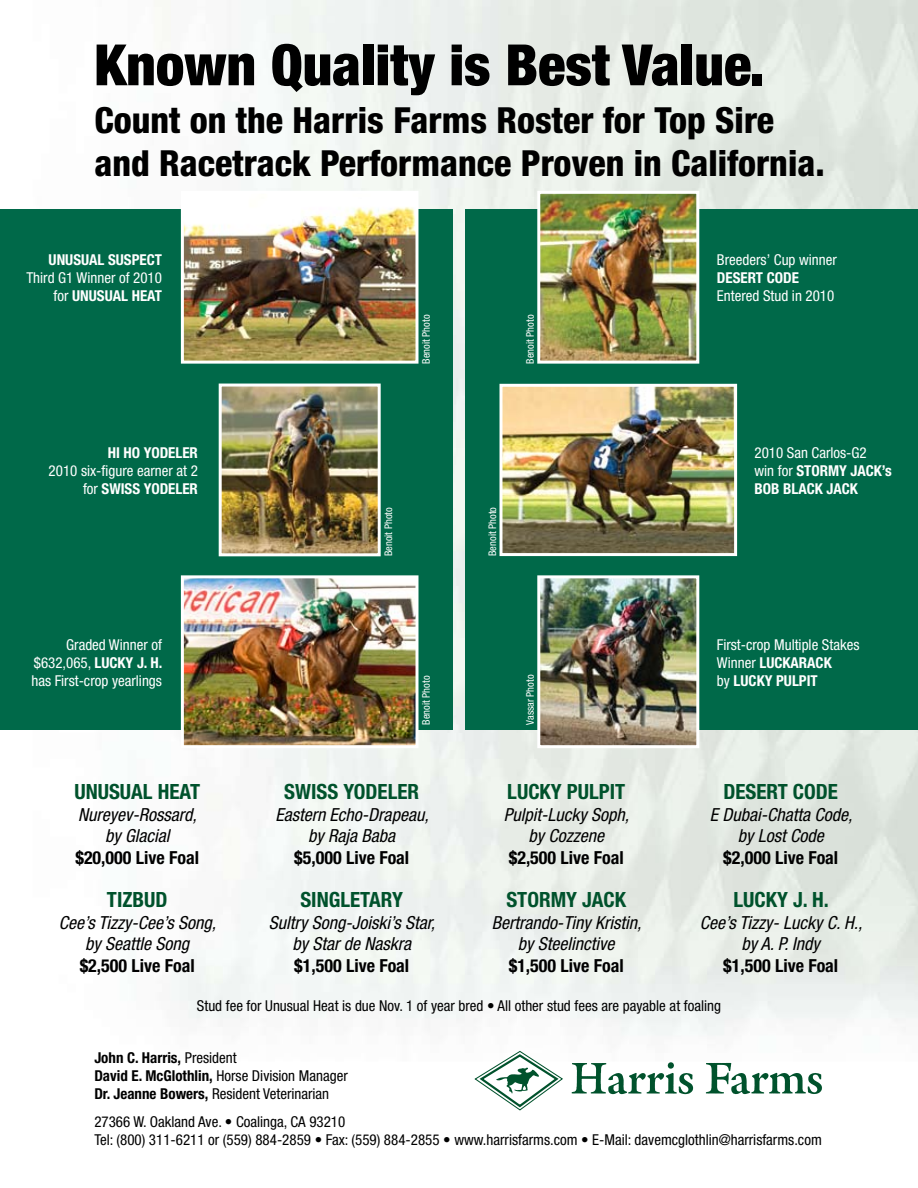
<style>
.page{position:relative;width:918px;height:1188px;background:#fff}
.page>*{position:absolute;margin:0;border:0;box-sizing:border-box;transform-origin:0 0}
.t1{font:900 condensed 57px "Helvetica Neue";color:#000}
.t2{font:800 condensed 36px/43.2px "Helvetica Neue";color:#000}
.t3{font:700 condensed 21px "Helvetica Neue";color:#00522c}
.t4{font:italic condensed 18px/21.6px "Helvetica Neue";color:#000;text-align:center}
.t5{font:700 condensed 18px "Helvetica Neue";color:#000}
.t6{font:condensed 15px/18px "Helvetica Neue";color:#000}
.t7{font:condensed 15px/18px "Helvetica Neue";color:#fff;text-align:right}
.t8{font:700 condensed 15px/18px "Helvetica Neue";color:#fff}
.t9{font:condensed 10.5px "Helvetica Neue";color:#fff}
.s1{font-weight:700}
.s2{font-weight:400}
</style>
<div class="page">
<div style="left:0;top:209px;width:453px;height:521px;background:#006949"></div>
<div style="left:465px;top:209px;width:453px;height:521px;background:#006949"></div>
<svg style="left:706px;top:1063px;width:116px;height:31px"></svg>
<svg style="left:572px;top:1062px;width:121px;height:32px"></svg>
<svg style="left:474px;top:1051px;width:89px;height:60px"></svg>
<img style="left:541px;top:579px;width:154px;height:165px">
<div style="left:537px;top:575px;width:162px;height:173px;border:3px solid #fff"></div>
<img style="left:541px;top:195px;width:154px;height:165px">
<div style="left:537px;top:191px;width:162px;height:173px;border:3px solid #fff"></div>
<img style="left:504px;top:388px;width:229px;height:164px">
<div style="left:500px;top:384px;width:237px;height:172px;border:3px solid #fff"></div>
<img style="left:223px;top:388px;width:154px;height:164px">
<div style="left:219px;top:384px;width:162px;height:172px;border:3px solid #fff"></div>
<img style="left:185px;top:195px;width:229px;height:165px">
<div style="left:181px;top:191px;width:237px;height:173px;border:3px solid #fff"></div>
<img style="left:185px;top:579px;width:229px;height:165px">
<div style="left:181px;top:575px;width:237px;height:173px;border:3px solid #fff"></div>
<h1 class="t1" style="left:94px;top:30px;width:671px">Known Quality is Best Value.</h1>
<h2 class="t2" style="left:94px;top:98px;width:732px">Count on the Harris Farms Roster for Top Sire and Racetrack Performance Proven in California.</h2>
<p class="t8" style="left:49px;top:251px;width:115px">UNUSUAL SUSPECT</p>
<p class="t7" style="left:26px;top:269px;width:137px">Third G1 Winner of 2010 for <span class="s1">UNUSUAL HEAT</span></p>
<p class="t8" style="left:108px;top:443px;width:92px">HI HO YODELER</p>
<p class="t7" style="left:49px;top:461px;width:151px">2010 six-figure earner at 2 for <span class="s1">SWISS YODELER</span></p>
<p class="t7" style="left:32px;top:635px;width:133px;text-align:justify;text-indent:35px">Graded Winner of $632,065, <span class="s1">LUCKY J. H. </span>has First-crop yearlings</p>
<h3 class="t3" style="left:74px;top:779px;width:127px">UNUSUAL HEAT</h3>
<p class="t4" style="left:78px;top:804px;width:120px">Nureyev-Rossard, by Glacial</p>
<p class="t5" style="left:75px;top:847px;width:125px">$20,000 Live Foal</p>
<h3 class="t3" style="left:107px;top:887px;width:62px">TIZBUD</h3>
<p class="t4" style="left:59px;top:911px;width:159px">Cee’s Tizzy-Cee’s Song, by Seattle Song</p>
<p class="t5" style="left:80px;top:955px;width:117px">$2,500 Live Foal</p>
<p class="t9" style="left:420px;top:364px;width:50px;rotate:-90deg">Benoit Photo</p>
<p class="t9" style="left:524px;top:364px;width:50px;rotate:-90deg">Benoit Photo</p>
<p class="t9" style="left:382px;top:556px;width:50px;rotate:-90deg">Benoit Photo</p>
<p class="t9" style="left:420px;top:725px;width:50px;rotate:-90deg">Benoit Photo</p>
<p class="t9" style="left:486px;top:556px;width:50px;rotate:-90deg">Benoit Photo</p>
<p class="t9" style="left:524px;top:725px;width:52px;rotate:-90deg">Vassar Photo</p>
<h3 class="t3" style="left:284px;top:779px;width:136px">SWISS YODELER</h3>
<p class="t4" style="left:275px;top:804px;width:155px">Eastern Echo-Drapeau, by Raja Baba</p>
<p class="t5" style="left:294px;top:847px;width:117px">$5,000 Live Foal</p>
<h3 class="t3" style="left:300px;top:887px;width:104px">SINGLETARY</h3>
<p class="t4" style="left:269px;top:911px;width:168px">Sultry Song-Joiski’s Star, by Star de Naskra</p>
<p class="t5" style="left:294px;top:955px;width:117px">$1,500 Live Foal</p>
<h3 class="t3" style="left:507px;top:779px;width:119px">LUCKY PULPIT</h3>
<p class="t4" style="left:504px;top:804px;width:127px">Pulpit-Lucky Soph, by Cozzene</p>
<p class="t5" style="left:509px;top:847px;width:117px">$2,500 Live Foal</p>
<h3 class="t3" style="left:506px;top:887px;width:121px">STORMY JACK</h3>
<p class="t4" style="left:492px;top:911px;width:151px">Bertrando-Tiny Kristin, by Steelinctive</p>
<p class="t5" style="left:509px;top:955px;width:117px">$1,500 Live Foal</p>
<p class="t7" style="left:717px;top:251px;width:121px">Breeders’ Cup winner</p>
<p class="t8" style="left:717px;top:269px;width:83px">DESERT CODE</p>
<p class="t7" style="left:717px;top:287px;width:119px">Entered Stud in 2010</p>
<p class="t8" style="left:754px;top:443px;width:139px"><span class="s2">2010 San Carlos-G2<br>win for</span> STORMY JACK’s<br>BOB BLACK JACK</p>
<p class="t7" style="left:717px;top:635px;width:144px;text-align:left">First-crop Multiple Stakes<br>Winner <span class="s1">LUCKARACK<br></span>by <span class="s1">LUCKY PULPIT</span></p>
<h3 class="t3" style="left:723px;top:779px;width:116px">DESERT CODE</h3>
<p class="t4" style="left:710px;top:804px;width:144px">E Dubai-Chatta Code, by Lost Code</p>
<p class="t5" style="left:723px;top:847px;width:117px">$2,000 Live Foal</p>
<h3 class="t3" style="left:733px;top:887px;width:97px">LUCKY J. H.</h3>
<p class="t4" style="left:700px;top:911px;width:164px">Cee’s Tizzy- Lucky C. H., by A. P. Indy</p>
<p class="t5" style="left:723px;top:955px;width:117px">$1,500 Live Foal</p>
<p class="t6" style="left:197px;top:996px;width:526px">Stud fee for Unusual Heat is due Nov. 1 of year bred • All other stud fees are payable at foaling</p>
<p class="t6" style="left:94px;top:1048px;width:255px"><span class="s1">John C. Harris,</span> President<br><span class="s1">David E. McGlothlin,</span> Horse Division Manager<br><span class="s1">Dr. Jeanne Bowers,</span> Resident Veterinarian</p>
<p class="t6" style="left:94px;top:1113px;width:729px">27366 W. Oakland Ave. • Coalinga, CA 93210<br>Tel: (800) 311-6211 or (559) 884-2859 • Fax: (559) 884-2855 • www.harrisfarms.com • E-Mail: davemcglothlin@harrisfarms.com</p>
</div>
